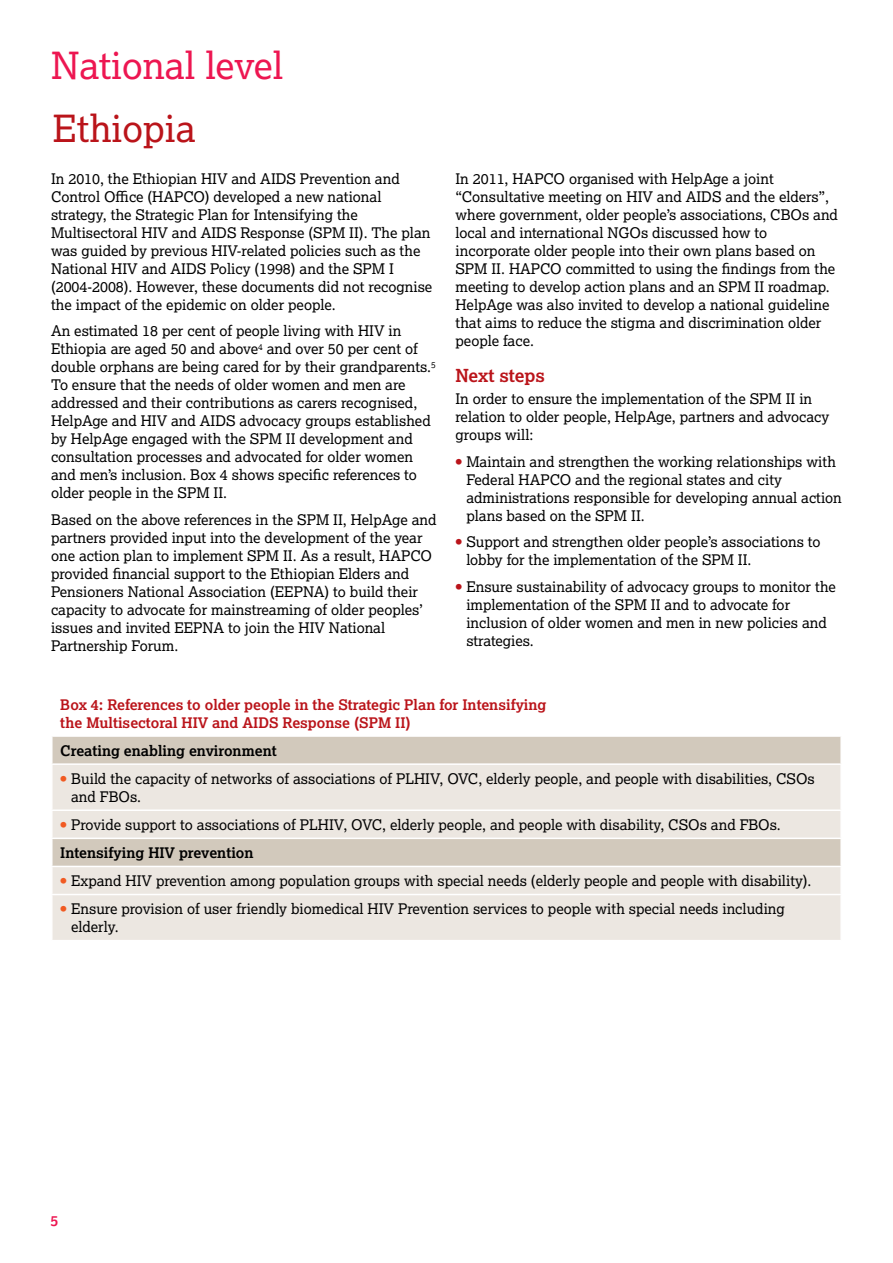
<style>
.page{position:relative;width:893px;height:1263px;background:#fff}
.page>*{position:absolute;margin:0;border:0;box-sizing:border-box;transform-origin:0 0}
.t1{font:37.5px "Lexia";color:#ed1651}
.t2{font:37.5px "Lexia";color:#ba141a}
.t3{font:700 18px "Lexia";color:#ba141a}
.t4{font:14.7px/18px "Lexia";color:#000}
.t5{font:700 14.7px/18px "Lexia";color:#ba141a}
.t6{font:700 14.7px "Lexia";color:#000}
.t7{font:700 14.7px "Lexia";color:#ed1651}
.s1{font-family:"Lexia X Bold";color:#ba141a}
.s2{font-family:"Lexia X Bold";color:#f15a22}
.s3{font-weight:700}
</style>
<div class="page">
<div style="left:53px;top:737px;width:787px;height:26px;background:#d2c9bc"></div>
<svg style="left:53px;top:765px;width:787px;height:175px;background:#e8e2db"></svg>
<hr style="left:51px;top:809px;width:791px;height:2px;background:#fff">
<hr style="left:51px;top:894px;width:791px;height:1px;background:#fff">
<hr style="left:51px;top:837px;width:791px;height:2px;background:#fff">
<hr style="left:51px;top:866px;width:791px;height:1px;background:#fff">
<h1 class="t1" style="left:51px;top:42px;width:234px">National level</h1>
<h1 class="t2" style="left:53px;top:104px;width:144px">Ethiopia</h1>
<p class="t4" style="left:51px;top:169px;width:383px">In 2010, the Ethiopian HIV and AIDS Prevention and Control Office (HAPCO) developed a new national strategy, the Strategic Plan for Intensifying the Multisectoral HIV and AIDS Response (SPM II). The plan was guided by previous HIV-related policies such as the National HIV and AIDS Policy (1998) and the SPM I (2004-2008). However, these documents did not recognise the impact of the epidemic on older people.</p>
<p class="t4" style="left:51px;top:322px;width:386px">An estimated 18 per cent of people living with HIV in Ethiopia are aged 50 and above<sup>4</sup> and over 50 per cent of double orphans are being cared for by their grandparents.<sup>5<br></sup>To ensure that the needs of older women and men are addressed and their contributions as carers recognised, HelpAge and HIV and AIDS advocacy groups established by HelpAge engaged with the SPM II development and consultation processes and advocated for older women and men’s inclusion. Box 4 shows specific references to older people in the SPM II.</p>
<p class="t4" style="left:51px;top:510px;width:387px">Based on the above references in the SPM II, HelpAge and partners provided input into the development of the year one action plan to implement SPM II. As a result, HAPCO provided financial support to the Ethiopian Elders and Pensioners National Association (EEPNA) to build their capacity to advocate for mainstreaming of older peoples’ issues and invited EEPNA to join the HIV National Partnership Forum.</p>
<p class="t4" style="left:455px;top:169px;width:384px">In 2011, HAPCO organised with HelpAge a joint “Consultative meeting on HIV and AIDS and the elders”, where government, older people’s associations, CBOs and local and international NGOs discussed how to incorporate older people into their own plans based on SPM II. HAPCO committed to using the findings from the meeting to develop action plans and an SPM II roadmap.<br>HelpAge was also invited to develop a national guideline that aims to reduce the stigma and discrimination older people face.</p>
<p class="t3" style="left:455px;top:364px;width:91px">Next steps</p>
<p class="t4" style="left:455px;top:389px;width:375px">In order to ensure the implementation of the SPM II in relation to older people, HelpAge, partners and advocacy groups will:</p>
<p class="t4" style="left:466px;top:452px;width:377px;text-indent:-11px"><span class="s1">•</span> Maintain and strengthen the working relationships with Federal HAPCO and the regional states and city administrations responsible for developing annual action plans based on the SPM II.</p>
<p class="t4" style="left:466px;top:532px;width:356px;text-indent:-11px"><span class="s1">•</span> Support and strengthen older people’s associations to lobby for the implementation of the SPM II.</p>
<p class="t4" style="left:466px;top:577px;width:371px;text-indent:-11px"><span class="s1">•</span> Ensure sustainability of advocacy groups to monitor the implementation of the SPM II and to advocate for inclusion of older women and men in new policies and strategies.</p>
<p class="t5" style="left:60px;top:695px;width:488px">Box 4: References to older people in the Strategic Plan for Intensifying the Multisectoral HIV and AIDS Response (SPM II)</p>
<p class="t6" style="left:60px;top:741px;width:218px">Creating enabling environment</p>
<p class="t4" style="left:71px;top:769px;width:745px;text-indent:-11px"><span class="s2">•</span> Build the capacity of networks of associations of PLHIV, OVC, elderly people, and people with disabilities, CSOs and FBOs.</p>
<p class="t4" style="left:60px;top:810px;width:722px;line-height:28px"><span class="s2">•</span> Provide support to associations of PLHIV, OVC, elderly people, and people with disability, CSOs and FBOs.<br><span class="s3">Intensifying HIV prevention</span></p>
<p class="t4" style="left:60px;top:871px;width:753px"><span class="s2">•</span> Expand HIV prevention among population groups with special needs (elderly people and people with disability).</p>
<p class="t4" style="left:71px;top:899px;width:715px;text-indent:-11px"><span class="s2">•</span> Ensure provision of user friendly biomedical HIV Prevention services to people with special needs including elderly.</p>
<p class="t7" style="left:51px;top:1211px;width:9px">5</p>
</div>
